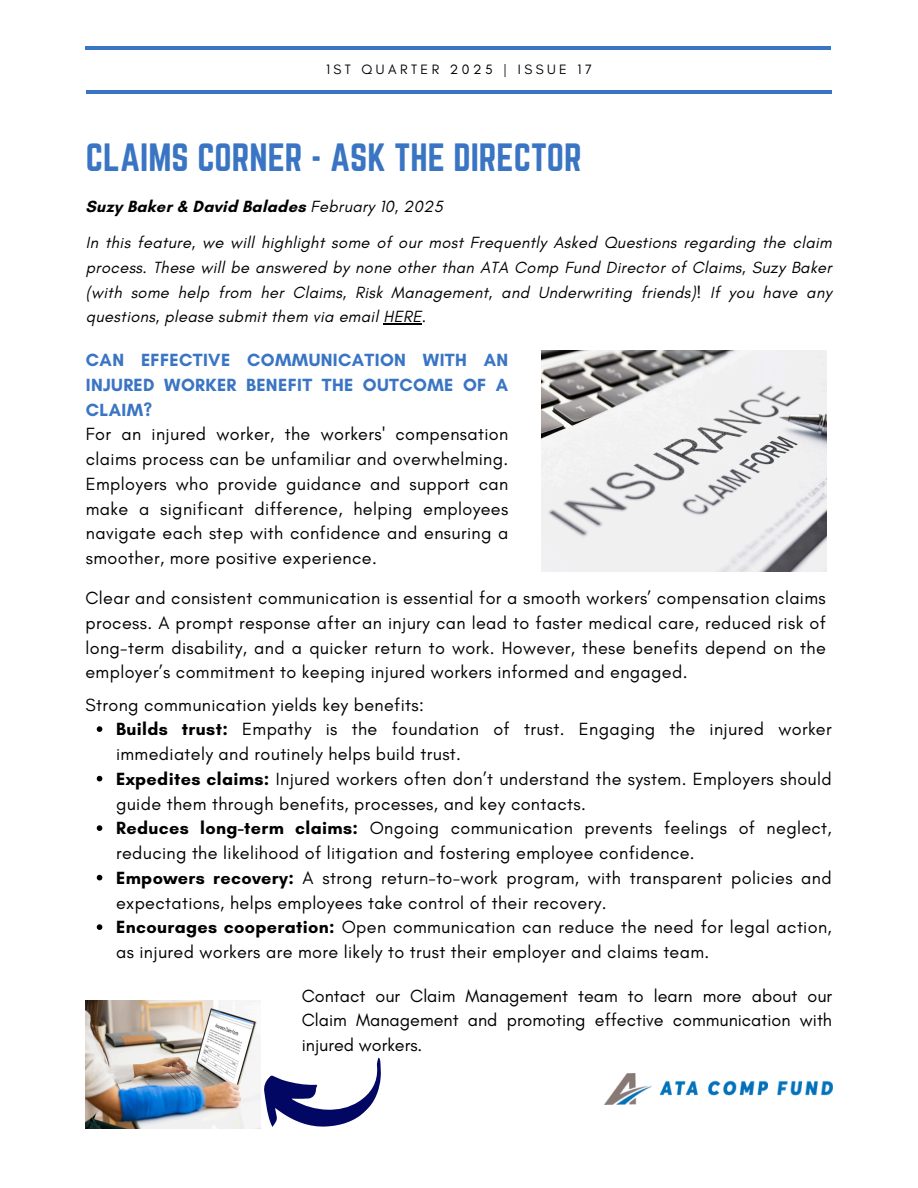
<style>
.page{position:relative;width:918px;height:1188px;background:#fff}
.page>*{position:absolute;margin:0;border:0;box-sizing:border-box;transform-origin:0 0}
.t1{font:34.5px "Norwester";color:#3a75c4}
.t2{font:18px/24.8px "Glacial Indifference";letter-spacing:.02em;color:#000}
.t3{font:italic 16.5px/24.8px "Glacial Indifference";letter-spacing:.02em;color:#000;text-align:justify}
.t4{font:700 16.5px "Glacial Indifference";letter-spacing:.02em;color:#000}
.t5{font:13.8px "Glacial Indifference";letter-spacing:.25em;color:#000}
.s1{font-weight:400;font-style:italic}
.s2{font-style:normal}
.s3{font-weight:700;color:#3a75c4}
.s4{font-weight:700}
</style>
<div class="page">
<hr style="left:85px;top:46px;width:746px;height:4px;background:#3a75c4">
<hr style="left:86px;top:90px;width:746px;height:4px;background:#3a75c4">
<img style="left:604px;top:1073px;width:229px;height:32px">
<svg style="left:264px;top:1057px;width:117px;height:70px"></svg>
<img style="left:85px;top:1000px;width:176px;height:129px">
<img style="left:542px;top:350px;width:284px;height:221px">
<hr style="left:383px;top:323px;width:39px;height:2px;background:#000">
<svg style="left:97px;top:726px;width:5px;height:6px"></svg>
<svg style="left:97px;top:776px;width:5px;height:5px"></svg>
<svg style="left:97px;top:825px;width:5px;height:6px"></svg>
<svg style="left:97px;top:875px;width:5px;height:5px"></svg>
<svg style="left:97px;top:924px;width:5px;height:6px"></svg>
<p class="t5" style="left:326px;top:61px;width:267px">1ST QUARTER 2025 | ISSUE 17</p>
<h1 class="t1" style="left:86px;top:137px;width:497px">CLAIMS CORNER - ASK THE DIRECTOR</h1>
<h2 class="t4" style="left:85px;top:196px;width:359px">Suzy Baker &amp; David Balades <span class="s1">February 10, 2025</span></h2>
<h2 class="t3" style="left:86px;top:230px;width:747px">In this feature, we will highlight some of our most Frequently Asked Questions regarding the claim process. These will be answered by none other than ATA Comp Fund Director of Claims, Suzy Baker (with some help from her Claims, Risk Management, and Underwriting friends)! If you have any questions, please submit them via email HERE<span class="s2">.</span></h2>
<h2 class="t2" style="left:86px;top:348px;width:424px"><span class="s3">CAN EFFECTIVE COMMUNICATION WITH AN INJURED WORKER BENEFIT THE OUTCOME OF A CLAIM?<br></span>For an injured worker, the workers' compensation claims process can be unfamiliar and overwhelming.<br>Employers who provide guidance and support can make a significant difference, helping employees navigate each step with confidence and ensuring a smoother, more positive experience.</h2>
<p class="t2" style="left:85px;top:585px;width:742px;text-align:justify">Clear and consistent communication is essential for a smooth workers’ compensation claims process. A prompt response after an injury can lead to faster medical care, reduced risk of long-term disability, and a quicker return to work. However, these benefits depend on the employer’s commitment to keeping injured workers informed and engaged.</p>
<p class="t2" style="left:85px;top:692px;width:340px">Strong communication yields key benefits:</p>
<h2 class="t2" style="left:116px;top:717px;width:717px"><span class="s4">Builds trust:</span> Empathy is the foundation of trust. Engaging the injured worker immediately and routinely helps build trust.</h2>
<p class="t2" style="left:116px;top:766px;width:717px"><span class="s4">Expedites claims:</span> Injured workers often don’t understand the system. Employers should guide them through benefits, processes, and key contacts.</p>
<p class="t2" style="left:116px;top:816px;width:717px"><span class="s4">Reduces long-term claims:</span> Ongoing communication prevents feelings of neglect, reducing the likelihood of litigation and fostering employee confidence.</p>
<p class="t2" style="left:116px;top:865px;width:717px"><span class="s4">Empowers recovery:</span> A strong return-to-work program, with transparent policies and expectations, helps employees take control of their recovery.</p>
<p class="t2" style="left:116px;top:915px;width:717px"><span class="s4">Encourages cooperation:</span> Open communication can reduce the need for legal action, as injured workers are more likely to trust their employer and claims team.</p>
<p class="t2" style="left:302px;top:983px;width:532px;text-align:justify">Contact our Claim Management team to learn more about our Claim Management and promoting effective communication with injured workers.</p>
</div>
